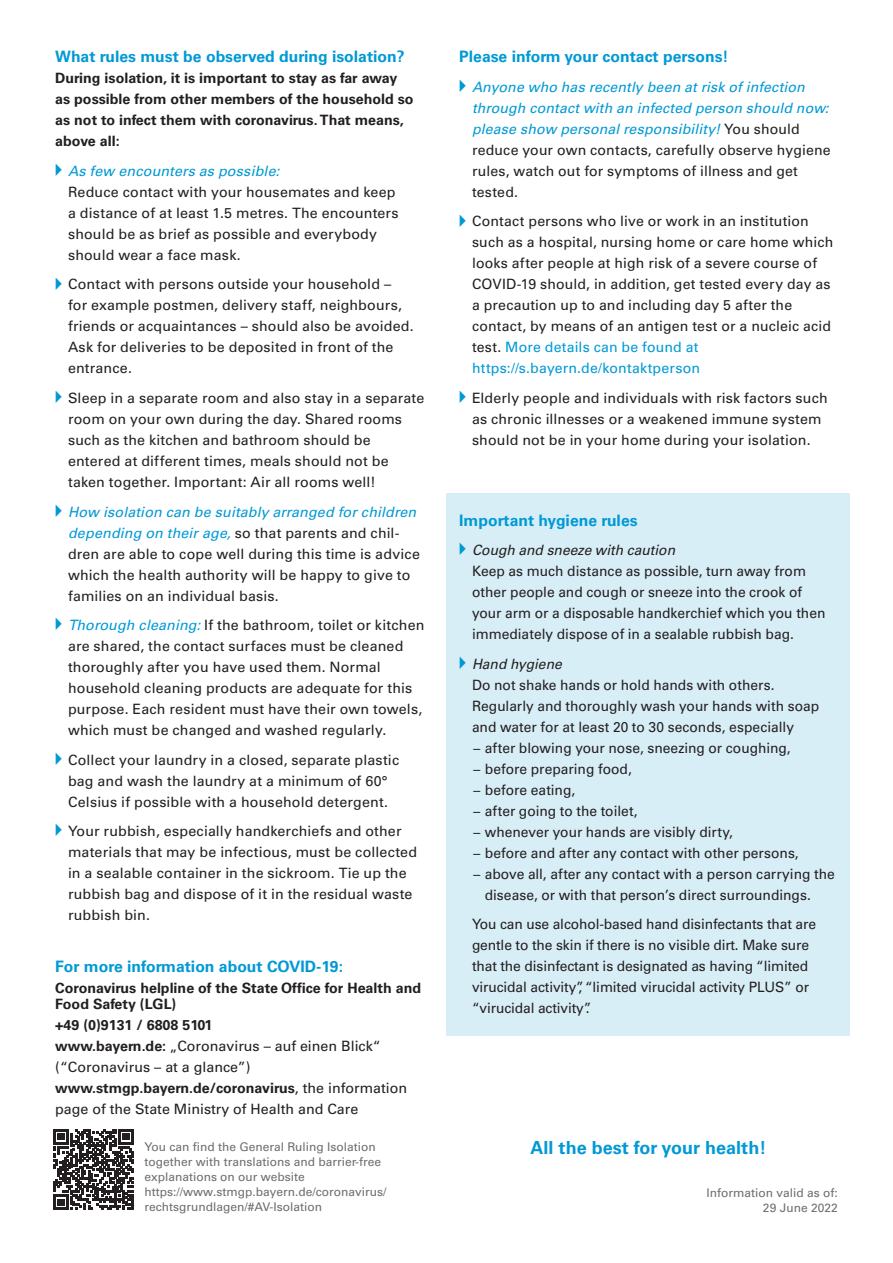
<style>
.page{position:relative;width:893px;height:1263px;background:#fff}
.page>*{position:absolute;margin:0;border:0;box-sizing:border-box;transform-origin:0 0}
.Head3{font:700 18px "Univers LT Pro 65";color:#0099d5}
.Head3-2{font:700 15.75px "Univers LT Pro 65";color:#0099d5}
.Fließtext_Abstand_da{font:14.25px/21px "Univers LT Pro 55 Roman";letter-spacing:.01em;color:#231f20}
.Fließtext{font:700 14.25px/21px "Univers LT Pro 65";color:#231f20}
.t1{font:italic 14.25px/21px "Univers LT Pro 55";letter-spacing:.005em;color:#0099d5}
.Fließtext_Abstand_da-2{font:14.25px/21px "Univers LT Pro 55 Roman";letter-spacing:-.01em;color:#231f20}
.Fließtext-2{font:14.25px/21px "Univers LT Pro 55 Roman";color:#231f20}
.Fußzeile{font:12px/15px "Univers LT Pro 55 Roman";color:#6c6d70}
.s1{font-family:"Univers LT Pro 55";font-style:italic;color:#0099d5}
.s2{font-family:"Univers LT Pro 65";font-weight:700}
.s3{font-family:"Univers LT Pro 55 Roman";font-style:normal;color:#231f20}
.s4{color:#0099d5}
.s5{font-family:"Univers LT Pro 55";font-style:italic}
.s6{font-size:13.5px}
</style>
<div class="page">
<div style="left:446px;top:493px;width:404px;height:542px;background:#d8eef7"></div>
<svg style="left:53px;top:1129px;width:81px;height:80px"></svg>
<h3 class="Head3-2" style="left:55px;top:47px;width:351px">What rules must be observed during isolation?</h3>
<p class="Fließtext" style="left:55px;top:68px;width:360px">During isolation, it is important to stay as far away as possible from other members of the household so as not to infect them with coronavirus. That means, above all:</p>
<p class="Fließtext_Abstand_da" style="left:68px;top:160px;width:332px"><span class="s1">As few encounters as possible:<br></span>Reduce contact with your housemates and keep a distance of at least 1.5 metres. The encounters should be as brief as possible and everybody should wear a face mask.</p>
<p class="Fließtext_Abstand_da" style="left:68px;top:274px;width:347px">Contact with persons outside your household – for example postmen, delivery staff, neighbours, friends or acquaintances – should also be avoided.<br>Ask for deliveries to be deposited in front of the entrance.</p>
<p class="Fließtext_Abstand_da" style="left:68px;top:387px;width:358px">Sleep in a separate room and also stay in a separate room on your own during the day. Shared rooms such as the kitchen and bathroom should be entered at different times, meals should not be taken together. Important: Air all rooms well!</p>
<p class="Fließtext_Abstand_da" style="left:68px;top:501px;width:353px"><span class="s1">How isolation can be suitably arranged for children depending on their age,</span> so that parents and chil&shy;dren are able to cope well during this time is advice which the health authority will be happy to give to families on an individual basis.</p>
<p class="Fließtext_Abstand_da" style="left:68px;top:614px;width:358px"><span class="s1">Thorough cleaning:</span> If the bathroom, toilet or kitchen are shared, the contact surfaces must be cleaned thoroughly after you have used them. Normal household cleaning products are adequate for this purpose. Each resident must have their own towels, which must be changed and washed regularly.</p>
<p class="Fließtext_Abstand_da" style="left:68px;top:749px;width:333px">Collect your laundry in a closed, separate plastic bag and wash the laundry at a minimum of 60°<br>Celsius if possible with a household detergent.</p>
<p class="Fließtext_Abstand_da" style="left:68px;top:820px;width:351px">Your rubbish, especially handkerchiefs and other materials that may be infectious, must be collected in a sealable container in the sickroom. Tie up the rubbish bag and dispose of it in the residual waste rubbish bin.</p>
<h3 class="Head3-2" style="left:55px;top:957px;width:289px">For more information about COVID-19:</h3>
<p class="Fließtext" style="left:55px;top:979px;width:367px;line-height:16.5px">Coronavirus helpline of the State Office for Health and<br>Food Safety (LGL)</p>
<p class="Fließtext" style="left:55px;top:1015px;width:159px">+49 (0)9131 / 6808 5101</p>
<p class="Fließtext-2" style="left:55px;top:1035px;width:327px"><span class="s2">www.bayern.de:</span> „Coronavirus – auf einen Blick“ (“Coronavirus – at a glance”)</p>
<p class="Fließtext-2" style="left:55px;top:1077px;width:354px"><span class="s2">www.stmgp.bayern.de/coronavirus</span>, the information page of the State Ministry of Health and Care</p>
<p class="Fußzeile" style="left:145px;top:1139px;width:238px">You can find the General Ruling Isolation together with translations and barrier-free explanations on our website</p>
<p class="Fußzeile" style="left:145px;top:1184px;width:243px">https://www.stmgp.bayern.de/coronavirus/ rechtsgrundlagen/#AV-Isolation</p>
<h3 class="Head3-2" style="left:459px;top:47px;width:271px">Please inform your contact persons!</h3>
<p class="t1" style="left:472px;top:77px;width:360px">Anyone who has recently been at risk of infection through contact with an infected person should now: please show personal responsibility! <span class="s3">You should reduce your own contacts, carefully observe hygiene rules, watch out for symptoms of illness and get tested.</span></p>
<p class="Fließtext_Abstand_da" style="left:472px;top:211px;width:363px">Contact persons who live or work in an institution such as a hospital, nursing home or care home which looks after people at high risk of a severe course of COVID-19 should, in addition, get tested every day as a precaution up to and including day 5 after the contact, by means of an antigen test or a nucleic acid test. <span class="s4">More details can be found at https://s.bayern.de/kontaktperson</span></p>
<p class="Fließtext_Abstand_da" style="left:472px;top:387px;width:357px">Elderly people and individuals with risk factors such as chronic illnesses or a weakened immune system should not be in your home during your isolation.</p>
<h3 class="Head3-2" style="left:459px;top:511px;width:180px">Important hygiene rules</h3>
<p class="Fließtext_Abstand_da" style="left:472px;top:539px;width:355px"><span class="s5">Cough and sneeze with caution<br></span>Keep as much distance as possible, turn away from other people and cough or sneeze into the crook of your arm or a disposable handkerchief which you then immediately dispose of in a sealable rubbish bag.</p>
<p class="Fließtext_Abstand_da" style="left:472px;top:653px;width:349px"><span class="s5">Hand hygiene<br></span>Do not shake hands or hold hands with others.<br>Regularly and thoroughly wash your hands with soap and water for at least 20 to 30 seconds, especially</p>
<p class="Fließtext_Abstand_da" style="left:472px;top:737px;width:320px"><span class="s6">—</span> after blowing your nose, sneezing or coughing,</p>
<p class="Fließtext_Abstand_da" style="left:472px;top:758px;width:161px"><span class="s6">—</span> before preparing food,</p>
<p class="Fließtext_Abstand_da" style="left:472px;top:779px;width:105px"><span class="s6">—</span> before eating,</p>
<p class="Fließtext_Abstand_da" style="left:472px;top:800px;width:167px"><span class="s6">—</span> after going to the toilet,</p>
<p class="Fließtext_Abstand_da" style="left:472px;top:821px;width:263px"><span class="s6">—</span> whenever your hands are visibly dirty,</p>
<p class="Fließtext_Abstand_da" style="left:472px;top:842px;width:328px"><span class="s6">—</span> before and after any contact with other persons,</p>
<p class="Fließtext_Abstand_da" style="left:485px;top:863px;width:352px;text-indent:-13px"><span class="s6">—</span> above all, after any contact with a person carrying the disease, or with that person’s direct surroundings.</p>
<p class="Fließtext_Abstand_da-2" style="left:472px;top:913px;width:346px">You can use alcohol-based hand disinfectants that are gentle to the skin if there is no visible dirt. Make sure that the disinfectant is designated as having “limited virucidal activity”, “limited virucidal activity PLUS” or “virucidal activity”.</p>
<h3 class="Head3" style="left:531px;top:1137px;width:237px">All the best for your health!</h3>
<p class="Fußzeile" style="left:706px;top:1185px;width:133px">Information valid as of:</p>
<p class="Fußzeile" style="left:763px;top:1200px;width:76px">29 June 2022</p>
</div>
